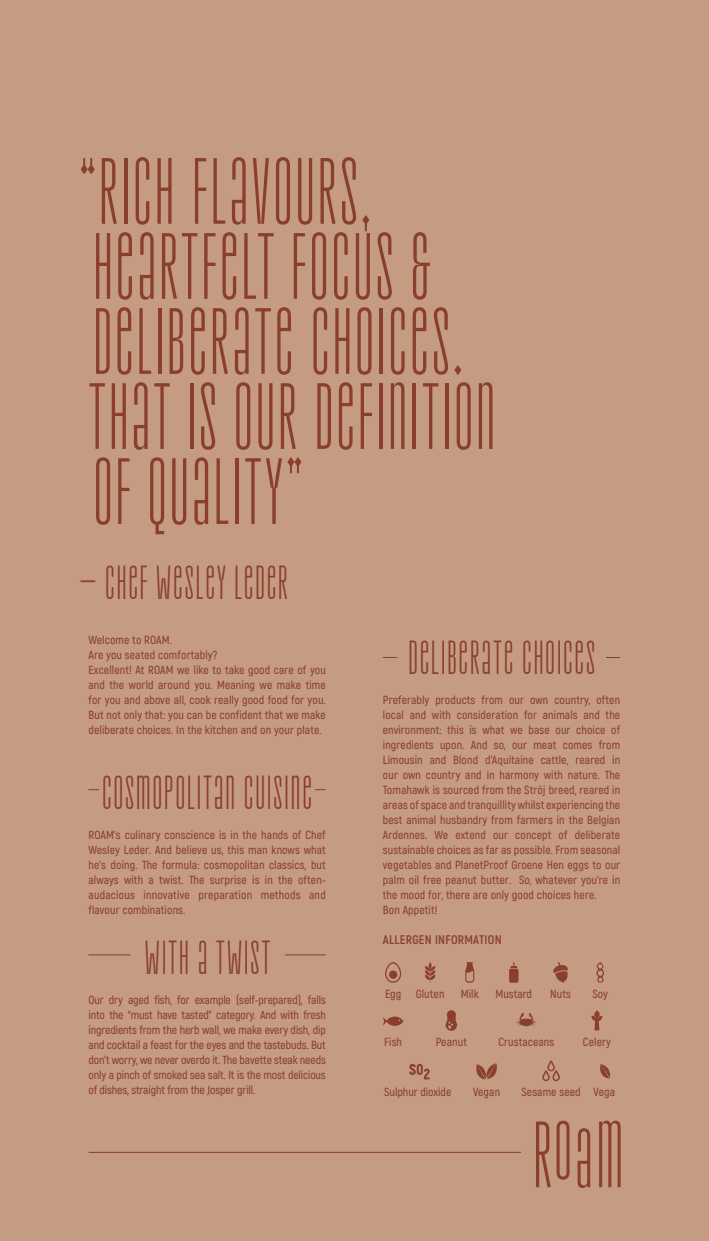
<style>
.page{position:relative;width:709px;height:1241px;background:#fff}
.page>*{position:absolute;margin:0;border:0;box-sizing:border-box;transform-origin:0 0}
.t1{font:93.75px/75px "TT Frantz Trial B";letter-spacing:.025em;color:#893e2e}
.t2{font:47.5px "TT Frantz Trial B";letter-spacing:.035em;color:#893e2e}
.t3{font:700 12.5px "Akrobat";letter-spacing:.02em;color:#893e2e}
.t4{font:600 11.75px/15px "Akrobat";letter-spacing:.01em;color:#893e2e;text-align:justify}
</style>
<div class="page">
<div style="left:0;top:0;width:709px;height:1240px;background:#c59b82"></div>
<hr style="left:89px;top:1151px;width:432px;height:1px;background:#893e2e">
<svg style="left:577px;top:1128px;width:13px;height:59px"></svg>
<svg style="left:599px;top:1120px;width:21px;height:66px"></svg>
<svg style="left:536px;top:1120px;width:33px;height:66px"></svg>
<svg style="left:385px;top:962px;width:16px;height:20px"></svg>
<div style="left:389px;top:970px;width:8px;height:8px;background:#893e2e;border-radius:50%"></div>
<svg style="left:425px;top:962px;width:10px;height:20px"></svg>
<svg style="left:465px;top:962px;width:9px;height:20px"></svg>
<div style="left:509px;top:968px;width:9px;height:14px;background:#893e2e;border-radius:2px"></div>
<svg style="left:510px;top:962px;width:7px;height:5px"></svg>
<svg style="left:553px;top:962px;width:15px;height:20px"></svg>
<svg style="left:516px;top:1013px;width:20px;height:13px"></svg>
<svg style="left:591px;top:1010px;width:11px;height:20px"></svg>
<svg style="left:542px;top:1060px;width:18px;height:20px"></svg>
<svg style="left:383px;top:1016px;width:20px;height:9px"></svg>
<svg style="left:409px;top:1064px;width:20px;height:15px"></svg>
<svg style="left:476px;top:1063px;width:21px;height:16px"></svg>
<svg style="left:445px;top:1010px;width:12px;height:20px"></svg>
<svg style="left:596px;top:962px;width:8px;height:20px"></svg>
<svg style="left:606px;top:657px;width:14px;height:1px"></svg>
<svg style="left:383px;top:657px;width:14px;height:1px"></svg>
<hr style="left:285px;top:954px;width:41px;height:1px;background:#893e2e">
<hr style="left:88px;top:954px;width:42px;height:1px;background:#893e2e">
<svg style="left:600px;top:1064px;width:11px;height:14px"></svg>
<h1 class="t1" style="left:80px;top:152px;width:417px">“RICH FLAVOURS,<br>HEARTFELT FOCUS &amp;<br>DELIBERATE CHOICES.<br>THAT IS OUR DEFINITION<br>OF QUALITY”</h1>
<h2 class="t2" style="left:80px;top:551px;width:210px">— CHEF WESLEY LEDER</h2>
<p class="t4" style="left:88px;top:632px;width:239px;text-align:left">Welcome to ROAM.<br>Are you seated comfortably?<br>Excellent! At ROAM we like to take good care of you and the world around you. Meaning we make time for you and above all, cook really good food for you.<br>But not only that: you can be confident that we make deliberate choices. In the kitchen and on your plate.</p>
<h2 class="t2" style="left:102px;top:761px;width:211px">COSMOPOLITAN CUISINE</h2>
<p class="t4" style="left:88px;top:827px;width:239px">ROAM’s culinary conscience is in the hands of Chef Wesley Leder. And believe us, this man knows what he’s doing. The formula: cosmopolitan classics, but always with a twist. The surprise is in the often&shy;audacious innovative preparation methods and flavour combinations.</p>
<h2 class="t2" style="left:144px;top:926px;width:127px">WITH A TWIST</h2>
<p class="t4" style="left:88px;top:992px;width:239px">Our dry aged fish, for example (self-prepared), falls into the “must have tasted” category. And with fresh ingredients from the herb wall, we make every dish, dip and cocktail a feast for the eyes and the tastebuds. But don’t worry, we never overdo it. The bavette steak needs only a pinch of smoked sea salt. It is the most delicious of dishes, straight from the Josper grill.</p>
<h2 class="t2" style="left:408px;top:626px;width:188px">DELIBERATE CHOICES</h2>
<p class="t4" style="left:383px;top:692px;width:239px;text-align:left">Preferably products from our own country, often local and with consideration for animals and the environment: this is what we base our choice of ingredients upon. And so, our meat comes from Limousin and Blond d’Aquitaine cattle, reared in our own country and in harmony with nature. The Tomahawk is sourced from the Ströj breed, reared in areas of space and tranquillity whilst experiencing the best animal husbandry from farmers in the Belgian Ardennes. We extend our concept of deliberate sustainable choices as far as possible. From seasonal vegetables and PlanetProof Groene Hen eggs to our palm oil free peanut butter. So, whatever you’re in the mood for, there are only good choices here.<br>Bon Appetit!</p>
<p class="t3" style="left:383px;top:931px;width:120px">ALLERGEN INFORMATION</p>
<p class="t4" style="left:385px;top:985px;width:61px">Egg Gluten</p>
<p class="t4" style="left:461px;top:985px;width:20px">Milk</p>
<p class="t4" style="left:495px;top:985px;width:38px">Mustard</p>
<p class="t4" style="left:550px;top:985px;width:22px">Nuts</p>
<p class="t4" style="left:498px;top:1033px;width:58px">Crustaceans</p>
<p class="t4" style="left:583px;top:1033px;width:29px">Celery</p>
<p class="t4" style="left:521px;top:1084px;width:61px">Sesame seed</p>
<p class="t4" style="left:592px;top:985px;width:17px">Soy</p>
<p class="t4" style="left:384px;top:1033px;width:19px">Fish</p>
<p class="t4" style="left:436px;top:1033px;width:33px">Peanut</p>
<p class="t4" style="left:384px;top:1084px;width:69px">Sulphur dioxide</p>
<p class="t4" style="left:473px;top:1084px;width:29px">Vegan</p>
<p class="t4" style="left:593px;top:1084px;width:23px">Vega</p>
</div>
